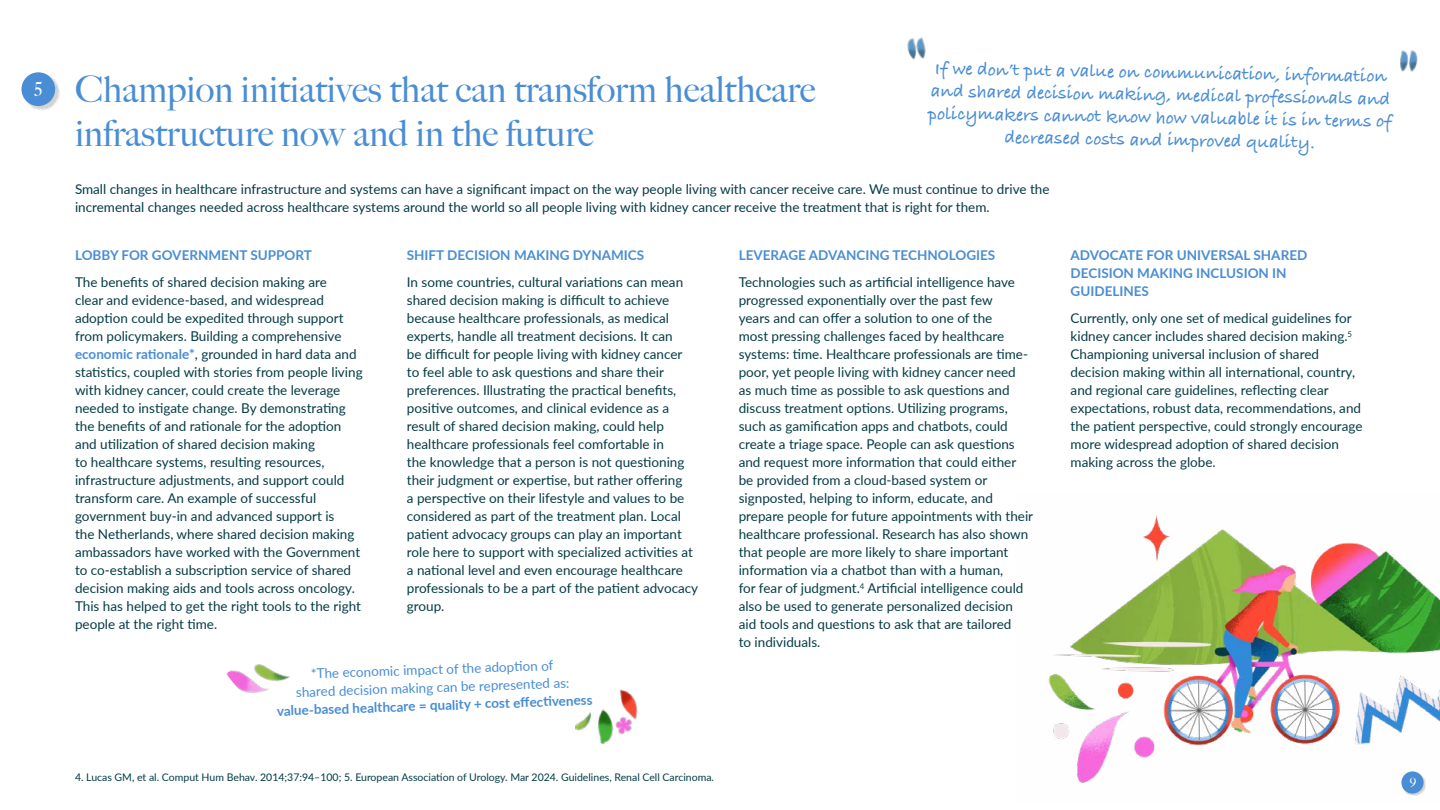
<style>
.page{position:relative;width:1440px;height:810px;background:#fff}
.page>*{position:absolute;margin:0;border:0;box-sizing:border-box;transform-origin:0 0}
.t1{font:36.3px/43.6px "Big Caslon FB";color:#498dd4}
.t2{font:19.42px "Big Caslon FB";color:#fff}
.t3{font:700 18.75px/22.5px "Bradley Hand ITCTT";color:#498dd4;text-align:center}
.t4{font:13.5px/18px "Lato";color:#043b45}
.t5{font:700 13.5px/18px "Lato";color:#498dd4}
.t6{font:13.5px/18px "Lato";color:#498dd4;text-align:center}
.t7{font:12.75px "Big Caslon FB";color:#fff}
.t8{font:10.5px "Lato";color:#043b45}
.s1{font-weight:700;color:#498dd4}
</style>
<div class="page">
<img style="left:1048px;top:515px;width:392px;height:268px">
<div style="left:23px;top:73px;width:37px;height:38px;background:#000;opacity:.2"></div>
<div style="left:21px;top:72px;width:34px;height:34px;background:#498dd4;border-radius:50%"></div>
<img style="left:907px;top:37px;width:19px;height:23px">
<img style="left:1400px;top:50px;width:18px;height:22px">
<div style="left:1402px;top:772px;width:24px;height:24px;background:#000;opacity:.2"></div>
<div style="left:1401px;top:771px;width:23px;height:23px;background:#498dd4;border-radius:50%"></div>
<img style="left:575px;top:689px;width:63px;height:55px">
<img style="left:226px;top:664px;width:64px;height:29px">
<h2 class="t2" style="left:34px;top:78px;width:10px">5</h2>
<h1 class="t1" style="left:75px;top:68px;width:742px">Champion initiatives that can transform healthcare infrastructure now and in the future</h1>
<h3 class="t3" style="left:929px;top:56px;width:465px;rotate:1deg">If we don’t put a value on communication, information and shared decision making, medical professionals and policymakers cannot know how valuable it is in terms of decreased costs and improved quality.</h3>
<p class="t4" style="left:75px;top:180px;width:976px">Small changes in healthcare infrastructure and systems can have a significant impact on the way people living with cancer receive care. We must continue to drive the incremental changes needed across healthcare systems around the world so all people living with kidney cancer receive the treatment that is right for them.</p>
<p class="t5" style="left:75px;top:246px;width:238px">LOBBY FOR GOVERNMENT SUPPORT</p>
<p class="t4" style="left:75px;top:273px;width:289px">The benefits of shared decision making are<br>clear and evidence-based, and widespread adoption could be expedited through support from policymakers. Building a comprehensive <span class="s1">economic rationale*</span>, grounded in hard data and statistics, coupled with stories from people living with kidney cancer, could create the leverage needed to instigate change. By demonstrating the benefits of and rationale for the adoption and utilization of shared decision making<br>to healthcare systems, resulting resources, infrastructure adjustments, and support could transform care. An example of successful government buy-in and advanced support is<br>the Netherlands, where shared decision making ambassadors have worked with the Government to co-establish a subscription service of shared decision making aids and tools across oncology.<br>This has helped to get the right tools to the right people at the right time.</p>
<p class="t5" style="left:407px;top:246px;width:239px">SHIFT DECISION MAKING DYNAMICS</p>
<p class="t4" style="left:407px;top:273px;width:293px">In some countries, cultural variations can mean shared decision making is difficult to achieve because healthcare professionals, as medical experts, handle all treatment decisions. It can<br>be difficult for people living with kidney cancer to feel able to ask questions and share their preferences. Illustrating the practical benefits, positive outcomes, and clinical evidence as a result of shared decision making, could help healthcare professionals feel comfortable in<br>the knowledge that a person is not questioning their judgment or expertise, but rather offering<br>a perspective on their lifestyle and values to be considered as part of the treatment plan. Local patient advocacy groups can play an important role here to support with specialized activities at a national level and even encourage healthcare professionals to be a part of the patient advocacy group.</p>
<p class="t6" style="left:295px;top:665px;width:275px;rotate:-2deg">*The economic impact of the adopti on of shared decision making can be represented as:</p>
<p class="t5" style="left:277px;top:701px;width:317px;rotate:-2deg">value-based healthcare = quality + cost eff ecti veness</p>
<p class="t5" style="left:739px;top:246px;width:258px">LEVERAGE ADVANCING TECHNOLOGIES</p>
<p class="t4" style="left:739px;top:273px;width:296px">Technologies such as artificial intelligence have progressed exponentially over the past few<br>years and can offer a solution to one of the<br>most pressing challenges faced by healthcare systems: time. Healthcare professionals are time&shy;poor, yet people living with kidney cancer need<br>as much time as possible to ask questions and discuss treatment options. Utilizing programs, such as gamification apps and chatbots, could create a triage space. People can ask questions and request more information that could either be provided from a cloud-based system or signposted, helping to inform, educate, and prepare people for future appointments with their healthcare professional. Research has also shown that people are more likely to share important information via a chatbot than with a human,<br>for fear of judgment.<sup>4</sup> Artificial intelligence could also be used to generate personalized decision aid tools and questions to ask that are tailored<br>to individuals.</p>
<p class="t5" style="left:1071px;top:246px;width:238px">ADVOCATE FOR UNIVERSAL SHARED<br>DECISION MAKING INCLUSION IN<br>GUIDELINES</p>
<p class="t4" style="left:1071px;top:309px;width:293px">Currently, only one set of medical guidelines for kidney cancer includes shared decision making.<sup>5<br></sup>Championing universal inclusion of shared decision making within all international, country, and regional care guidelines, reflecting clear expectations, robust data, recommendations, and the patient perspective, could strongly encourage more widespread adoption of shared decision making across the globe.</p>
<p class="t8" style="left:75px;top:769px;width:641px">4. Lucas GM, et al. Comput Hum Behav. 2014;37:94–100; 5. European Association of Urology. Mar 2024. Guidelines, Renal Cell Carcinoma.</p>
<p class="t7" style="left:1410px;top:775px;width:8px">9</p>
</div>
